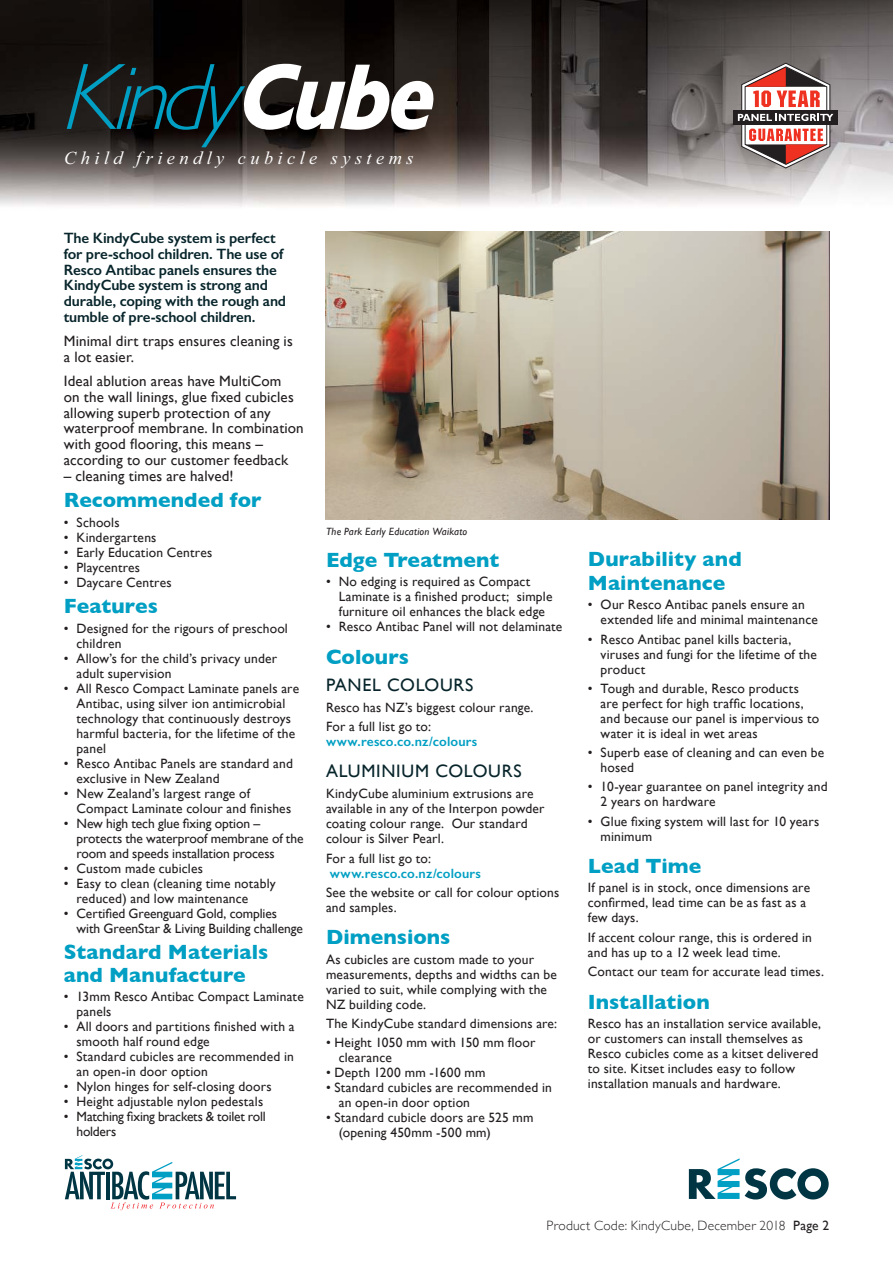
<style>
.page{position:relative;width:893px;height:1263px;background:#fff}
.page>*{position:absolute;margin:0;border:0;box-sizing:border-box;transform-origin:0 0}
.t1{font:700 21px/22.5px "Gill Sans";letter-spacing:.005em;color:#009fc3}
.t2{font:italic 18.3px "Times New Roman";letter-spacing:.245em;color:#fff}
.t3{font:18px "Gill Sans";letter-spacing:.04em;color:#07252b}
.t4{font:15px/15.8px "Gill Sans";letter-spacing:.01em;color:#231f20}
.t5{font:600 15px/15.8px "Gill Sans";letter-spacing:-.01em;color:#07252b}
.t6{font:13.5px/15px "Gill Sans";letter-spacing:.01em;color:#231f20}
.t7{font:600 13.5px "Gill Sans";letter-spacing:.01em;color:#009fc3}
.t8{font:13.5px/15px "Gill Sans";letter-spacing:-.02em;color:#231f20}
.t9{font:300 13.5px "Gill Sans";letter-spacing:.015em;color:#231f20}
.t10{font:italic 10.5px "Gill Sans";letter-spacing:.025em;color:#231f20}
.s1{font-weight:400}
</style>
<div class="page">
<img style="left:0;top:0;width:893px;height:207px">
<svg style="left:689px;top:1158px;width:140px;height:41px"></svg>
<svg style="left:65px;top:1155px;width:171px;height:55px"></svg>
<img style="left:326px;top:232px;width:503px;height:288px">
<div style="left:733px;top:110px;width:105px;height:15px;background:#231f20"></div>
<svg style="left:738px;top:63px;width:95px;height:105px"></svg>
<svg style="left:67px;top:64px;width:366px;height:83px"></svg>
<h2 class="t2" style="left:64px;top:151px;width:351px">Child friendly cubicle systems</h2>
<p class="t5" style="left:64px;top:232px;width:224px">The KindyCube system is perfect for pre-school children. The use of<br>Resco Antibac panels ensures the<br>KindyCube system is strong and durable, coping with the rough and tumble of pre-school children.</p>
<p class="t4" style="left:64px;top:334px;width:230px">Minimal dirt traps ensures cleaning is a lot easier.</p>
<p class="t4" style="left:64px;top:374px;width:242px">Ideal ablution areas have MultiCom<br>on the wall linings, glue ixed cubicles allowing superb protection of any waterproof membrane. In combination with good l ooring, this means – according to our customer feedback</p>
<p class="t4" style="left:64px;top:468px;width:171px">– cleaning times are halved!</p>
<h1 class="t1" style="left:64px;top:491px;width:199px">Recommended for</h1>
<p class="t6" style="left:64px;top:516px;width:57px">• Schools</p>
<p class="t6" style="left:64px;top:531px;width:94px">• Kindergartens</p>
<p class="t6" style="left:64px;top:546px;width:150px">• Early Education Centres</p>
<p class="t6" style="left:64px;top:561px;width:78px">• Playcentres</p>
<p class="t6" style="left:64px;top:576px;width:109px">• Daycare Centres</p>
<h1 class="t1" style="left:64px;top:597px;width:96px">Features</h1>
<p class="t6" style="left:77px;top:622px;width:213px;text-indent:-13px">• Designed for the rigours of preschool children</p>
<p class="t6" style="left:77px;top:652px;width:202px;text-indent:-13px">• Allow’s for the child’s privacy under adult supervision</p>
<p class="t6" style="left:77px;top:682px;width:224px;text-indent:-13px">• All Resco Compact Laminate panels are Antibac, using silver ion antimicrobial technology that continuously destroys harmful bacteria, for the lifetime of the panel</p>
<p class="t6" style="left:77px;top:757px;width:218px;text-indent:-13px">• Resco Antibac Panels are standard and exclusive in New Zealand</p>
<p class="t6" style="left:77px;top:785px;width:216px;text-indent:-13px">• New Zealand’s largest range of<br>Compact Laminate colour and inishes</p>
<p class="t6" style="left:77px;top:815px;width:229px;text-indent:-13px">• New high tech glue ixing option – protects the waterproof membrane of the room and speeds installation process</p>
<p class="t6" style="left:64px;top:862px;width:141px">• Custom made cubicles</p>
<p class="t6" style="left:77px;top:877px;width:201px;text-indent:-13px">• Easy to clean (cleaning time notably reduced) and low maintenance</p>
<p class="t6" style="left:77px;top:905px;width:228px;text-indent:-13px">• Certiied Greenguard Gold, complies with GreenStar &amp; Living Building challenge</p>
<h1 class="t1" style="left:64px;top:943px;width:206px">Standard Materials and Manufacture</h1>
<p class="t6" style="left:77px;top:990px;width:229px;text-indent:-13px">• 13mm Resco Antibac Compact Laminate panels</p>
<p class="t6" style="left:77px;top:1019px;width:220px;text-indent:-13px">• All doors and partitions inished with a smooth half round edge</p>
<p class="t6" style="left:77px;top:1050px;width:219px;text-indent:-13px">• Standard cubicles are recommended in an open-in door option</p>
<p class="t6" style="left:64px;top:1079px;width:209px">• Nylon hinges for self-closing doors</p>
<p class="t6" style="left:64px;top:1095px;width:201px">• Height adjustable nylon pedestals</p>
<p class="t8" style="left:77px;top:1109px;width:191px;text-indent:-13px">• Matching ixing brackets &amp; toilet roll holders</p>
<p class="t10" style="left:326px;top:527px;width:143px">The Park Early Education Waikato</p>
<h1 class="t1" style="left:326px;top:550px;width:175px">Edge Treatment</h1>
<p class="t6" style="left:339px;top:574px;width:215px;text-indent:-13px">• No edging is required as Compact<br>Laminate is a inished product; simple furniture oil enhances the black edge</p>
<p class="t6" style="left:326px;top:620px;width:238px">• Resco Antibac Panel will not delaminate</p>
<h1 class="t1" style="left:326px;top:647px;width:84px">Colours</h1>
<h3 class="t3" style="left:326px;top:674px;width:149px">PANEL COLOURS</h3>
<p class="t6" style="left:326px;top:698px;width:209px;line-height:19.2px">Resco has NZ’s biggest colour range.<br>For a full list go to:</p>
<p class="t7" style="left:326px;top:736px;width:153px">www.resco.co.nz/colours</p>
<h3 class="t3" style="left:326px;top:760px;width:197px">ALUMINIUM COLOURS</h3>
<p class="t6" style="left:326px;top:786px;width:220px">KindyCube aluminium extrusions are available in any of the Interpon powder coating colour range. Our standard colour is Silver Pearl.</p>
<p class="t6" style="left:326px;top:851px;width:106px">For a full list go to:</p>
<p class="t7" style="left:330px;top:868px;width:153px">www.resco.co.nz/colours</p>
<p class="t6" style="left:326px;top:886px;width:235px">See the website or call for colour options and samples.</p>
<h1 class="t1" style="left:326px;top:928px;width:126px">Dimensions</h1>
<p class="t6" style="left:326px;top:952px;width:232px">As cubicles are custom made to your measurements, depths and widths can be varied to suit, while complying with the<br>NZ building code.</p>
<p class="t6" style="left:326px;top:1017px;width:233px">The KindyCube standard dimensions are:</p>
<p class="t6" style="left:339px;top:1035px;width:198px;text-indent:-13px">• Height 1050 mm with 150 mm loor clearance</p>
<p class="t6" style="left:326px;top:1066px;width:161px">• Depth 1200 mm -1600 mm</p>
<p class="t6" style="left:339px;top:1081px;width:215px;text-indent:-13px">• Standard cubicles are recommended in an open-in door option</p>
<p class="t6" style="left:339px;top:1111px;width:196px;text-indent:-13px">• Standard cubicle doors are 525 mm (opening 450mm -500 mm)</p>
<h1 class="t1" style="left:588px;top:549px;width:155px;line-height:24px">Durability and<br>Maintenance</h1>
<p class="t6" style="left:601px;top:597px;width:219px;text-indent:-13px">• Our Resco Antibac panels ensure an extended life and minimal maintenance</p>
<p class="t6" style="left:601px;top:633px;width:218px;text-indent:-13px">• Resco Antibac panel kills bacteria, viruses and fungi for the lifetime of the product</p>
<p class="t6" style="left:601px;top:682px;width:220px;text-indent:-13px">• Tough and durable, Resco products are perfect for high trafic locations, and because our panel is impervious to water it is ideal in wet areas</p>
<p class="t6" style="left:601px;top:746px;width:225px;text-indent:-13px">• Superb ease of cleaning and can even be hosed</p>
<p class="t6" style="left:601px;top:780px;width:228px;text-indent:-13px">• 10-year guarantee on panel integrity and<br>2 years on hardware</p>
<p class="t6" style="left:601px;top:813px;width:220px;text-indent:-13px">• Glue ixing system will last for 10 years minimum</p>
<h1 class="t1" style="left:588px;top:856px;width:115px">Lead Time</h1>
<p class="t6" style="left:588px;top:881px;width:224px">If panel is in stock, once dimensions are conirmed, lead time can be as fast as a few days.</p>
<p class="t6" style="left:588px;top:931px;width:226px">If accent colour range, this is ordered in and has up to a 12 week lead time.</p>
<p class="t6" style="left:588px;top:965px;width:238px">Contact our team for accurate lead times.</p>
<h1 class="t1" style="left:588px;top:992px;width:123px">Installation</h1>
<p class="t6" style="left:588px;top:1017px;width:235px">Resco has an installation service available, or customers can install themselves as Resco cubicles come as a kitset delivered to site. Kitset includes easy to follow installation manuals and hardware.</p>
<p class="t9" style="left:547px;top:1220px;width:284px">Product Code: KindyCube, December 2018 <span class="s1">Page 2</span></p>
</div>
